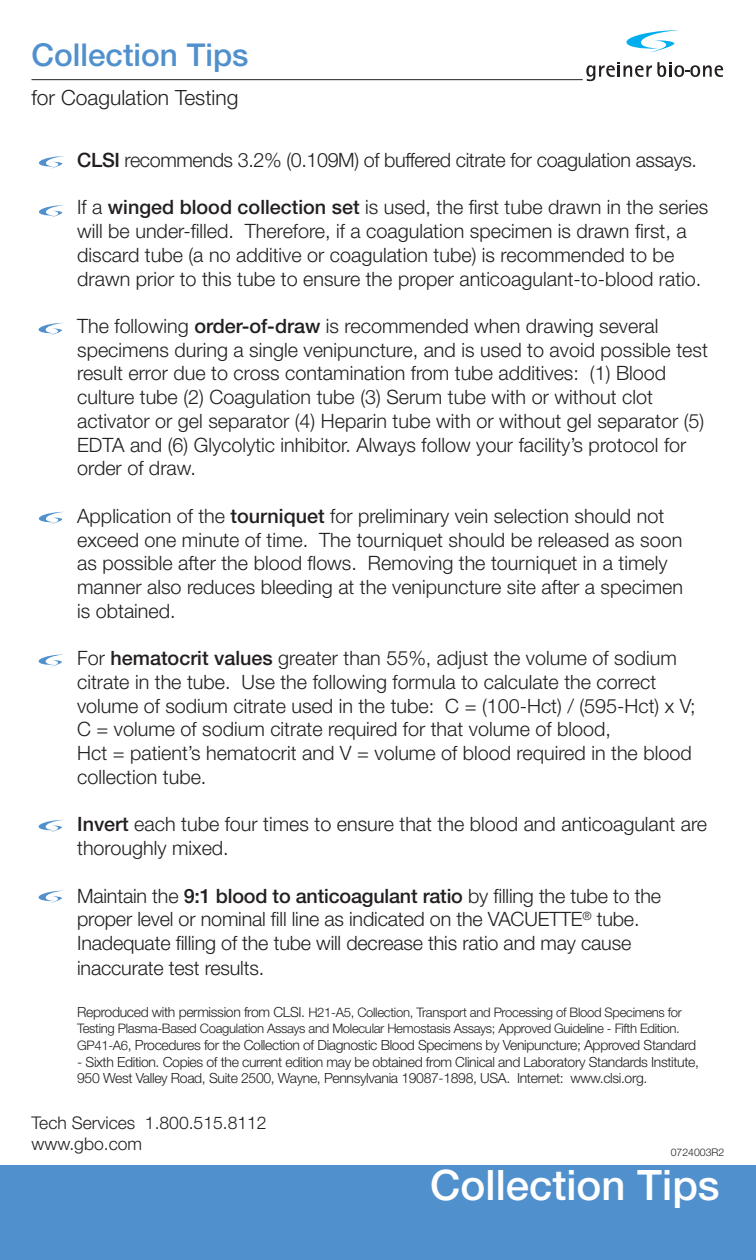
<style>
.page{position:relative;width:756px;height:1260px;background:#fff}
.page>*{position:absolute;margin:0;border:0;box-sizing:border-box;transform-origin:0 0}
.t1{font:500 42px "Helvetica Neue LT Std";color:#fff}
.t2{font:500 31.5px "Helvetica Neue LT Std";color:#5090cc}
.t3{font:300 21px "Helvetica Neue LT Std";color:#231f20}
.t4{font:300 19.95px/23.8px "Helvetica Neue LT Std";color:#231f20}
.t5{font:300 19.95px "Helvetica Neue LT Std";letter-spacing:-.02em;color:#231f20}
.t6{font:300 17.5px/21px "Helvetica Neue LT Std";color:#231f20}
.t7{font:300 14px/16.8px "Helvetica Neue LT Std";letter-spacing:-.025em;color:#231f20}
.t8{font:300 13.3px/15.8px "Helvetica Neue LT Std";letter-spacing:-.025em;color:#231f20}
.t9{font:300 10.5px "Helvetica Neue LT Std";color:#231f20}
.s1{font-weight:500}
.s2{font-size:14px}
.s3{font-size:13.3px}
</style>
<div class="page">
<div style="left:0;top:1166px;width:756px;height:94px;background:#5090cc"></div>
<svg style="left:586px;top:62px;width:85px;height:19px"></svg>
<svg style="left:674px;top:65px;width:10px;height:12px"></svg>
<div style="left:677px;top:67px;width:5px;height:8px;background:#fff;border-radius:50%"></div>
<svg style="left:690px;top:65px;width:10px;height:12px"></svg>
<div style="left:693px;top:67px;width:5px;height:8px;background:#fff;border-radius:50%"></div>
<svg style="left:703px;top:65px;width:20px;height:12px"></svg>
<svg style="left:626px;top:30px;width:53px;height:23px"></svg>
<hr style="left:32px;top:79px;width:551px;height:1px;background:#231f20">
<svg style="left:39px;top:156px;width:25px;height:13px"></svg>
<svg style="left:39px;top:205px;width:25px;height:13px"></svg>
<svg style="left:38px;top:323px;width:25px;height:12px"></svg>
<svg style="left:39px;top:512px;width:24px;height:12px"></svg>
<svg style="left:38px;top:654px;width:26px;height:13px"></svg>
<svg style="left:38px;top:820px;width:25px;height:12px"></svg>
<svg style="left:38px;top:891px;width:24px;height:12px"></svg>
<h2 class="t2" style="left:32px;top:36px;width:219px">Collection Tips</h2>
<p class="t3" style="left:32px;top:84px;width:208px">for Coagulation Testing</p>
<p class="t5" style="left:77px;top:148px;width:621px"><span class="s1">CLSI</span> recommends 3.2% (0.109M) of buffered citrate for coagulation assays.</p>
<p class="t4" style="left:77px;top:195px;width:633px">If a <span class="s1">winged blood collection set</span> is used, the first tube drawn in the series will be under-filled. Therefore, if a coagulation specimen is drawn first, a discard tube (a no additive or coagulation tube) is recommended to be drawn prior to this tube to ensure the proper anticoagulant-to-blood ratio.</p>
<p class="t4" style="left:77px;top:314px;width:632px">The following <span class="s1">order-of-draw</span> is recommended when drawing several specimens during a single venipuncture, and is used to avoid possible test result error due to cross contamination from tube additives: (1) Blood culture tube (2) Coagulation tube (3) Serum tube with or without clot activator or gel separator (4) Heparin tube with or without gel separator (5)<br>EDTA and (6) Glycolytic inhibitor. Always follow your facility’s protocol for order of draw.</p>
<p class="t4" style="left:77px;top:503px;width:607px">Application of the <span class="s1">tourniquet</span> for preliminary vein selection should not exceed one minute of time. The tourniquet should be released as soon as possible after the blood flows. Removing the tourniquet in a timely manner also reduces bleeding at the venipuncture site after a specimen is obtained.</p>
<p class="t4" style="left:77px;top:646px;width:620px">For <span class="s1">hematocrit values</span> greater than 55%, adjust the volume of sodium citrate in the tube. Use the following formula to calculate the correct volume of sodium citrate used in the tube: C = (100-Hct) / (595-Hct) x V; C = volume of sodium citrate required for that volume of blood,<br>Hct = patient’s hematocrit and V = volume of blood required in the blood collection tube.</p>
<p class="t4" style="left:77px;top:812px;width:632px"><span class="s1">Invert</span> each tube four times to ensure that the blood and anticoagulant are thoroughly mixed.</p>
<p class="t4" style="left:77px;top:883px;width:585px">Maintain the <span class="s1">9:1 blood to anticoagulant ratio</span> by filling the tube to the proper level or nominal fill line as indicated on the VACUETTE<sup>®</sup> tube.<br>Inadequate filling of the tube will decrease this ratio and may cause inaccurate test results.</p>
<p class="t8" style="left:77px;top:1004px;width:606px"><span class="s2">Reproduced with permission from CLSI.</span> H21-A5, Collection, Transport and Processing of Blood Specimens for<br>Testing Plasma-Based Coagulation Assays and Molecular Hemostasis Assays; Approved Guideline - Fifth Edition.</p>
<p class="t7" style="left:77px;top:1036px;width:621px"><span class="s3">GP41-A6</span>, Procedures for the Collection of Diagnostic Blood Specimens by Venipuncture; Approved Standard</p>
<p class="t7" style="left:77px;top:1053px;width:623px">- Sixth Edition. Copies of the current edition may be obtained from Clinical and Laboratory Standards Institute,<br>950 West Valley Road, Suite 2500, Wayne, Pennsylvania 19087-1898, USA. Internet: www.clsi.org.</p>
<p class="t6" style="left:32px;top:1112px;width:237px">Tech Services 1.800.515.8112 www.gbo.com</p>
<p class="t9" style="left:671px;top:1146px;width:55px">0724003R2</p>
<h1 class="t1" style="left:430px;top:1160px;width:291px">Collection Tips</h1>
</div>
